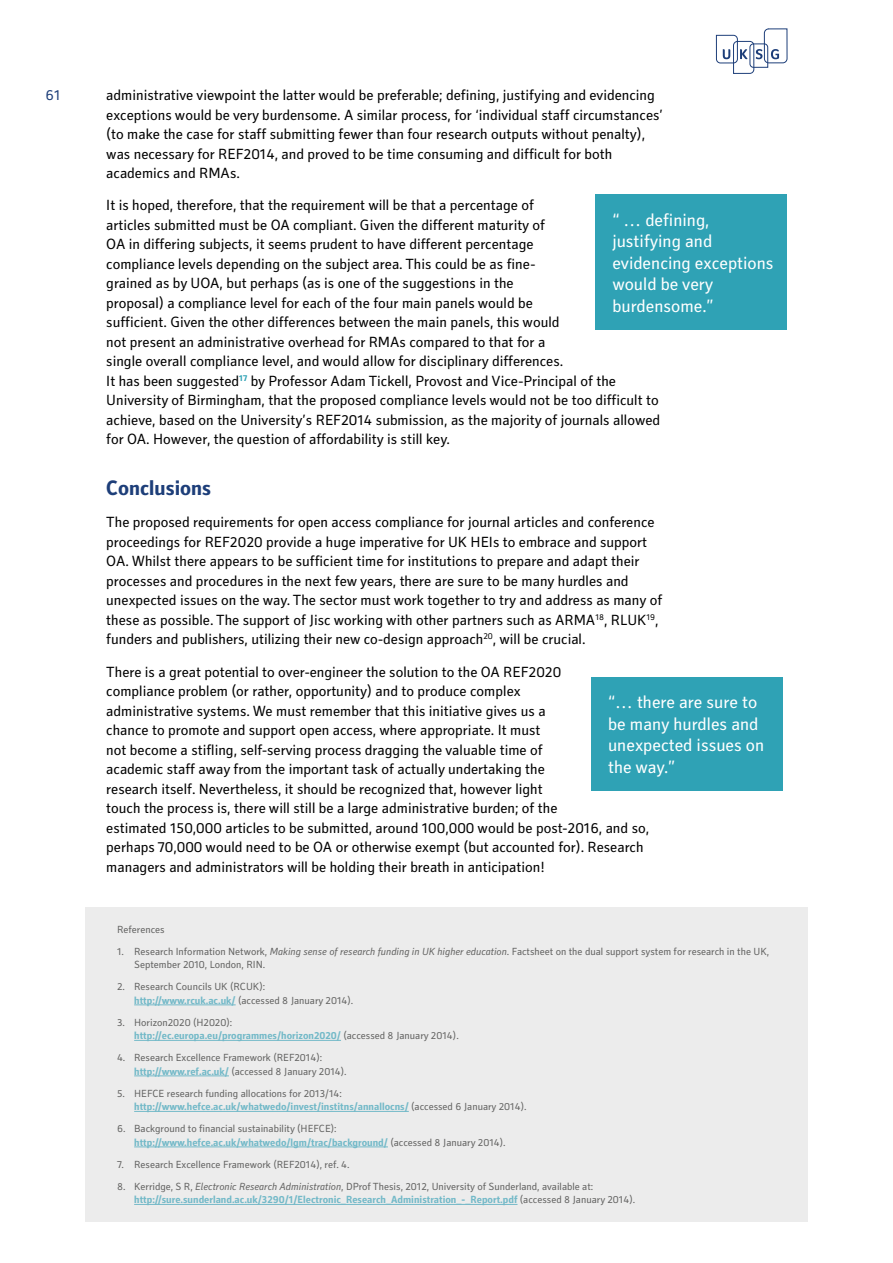
<style>
.page{position:relative;width:893px;height:1263px;background:#fff}
.page>*{position:absolute;margin:0;border:0;box-sizing:border-box;transform-origin:0 0}
.t1{font:700 21px "Secca Std";color:#1d3e79}
.t2{font:18px/21.6px "Secca Std";color:#fff}
.t3{font:15px/19.5px "Secca Std";color:#000}
.t4{font:15px "Secca Std";color:#1d3e79}
.t5{font:10.5px/13.5px "Secca Std";color:#636362}
.s1{font-style:italic}
.s2{font-weight:700;color:#73b9c8}
</style>
<div class="page">
<svg style="left:716px;top:28px;width:71px;height:46px"></svg>
<div style="left:595px;top:195px;width:192px;height:135px;background:#2fa2b5"></div>
<div style="left:85px;top:907px;width:723px;height:315px;background:#ececec"></div>
<hr style="left:134px;top:1004px;width:102px;height:1px;background:#73b9c8">
<hr style="left:134px;top:1040px;width:207px;height:1px;background:#73b9c8">
<hr style="left:134px;top:1075px;width:95px;height:1px;background:#73b9c8">
<hr style="left:134px;top:1111px;width:275px;height:1px;background:#73b9c8">
<hr style="left:134px;top:1146px;width:254px;height:1px;background:#73b9c8">
<hr style="left:134px;top:1204px;width:383px;height:1px;background:#73b9c8">
<div style="left:591px;top:677px;width:191px;height:114px;background:#2fa2b5"></div>
<p class="t4" style="left:46px;top:87px;width:17px">61</p>
<p class="t3" style="left:106px;top:86px;width:558px">administrative viewpoint the latter would be preferable; defining, justifying and evidencing exceptions would be very burdensome. A similar process, for ‘individual staff circumstances’ (to make the case for staff submitting fewer than four research outputs without penalty), was necessary for REF2014, and proved to be time consuming and difficult for both academics and RMAs.</p>
<p class="t3" style="left:106px;top:196px;width:555px">It is hoped, therefore, that the requirement will be that a percentage of<br>articles submitted must be OA compliant. Given the different maturity of<br>OA in differing subjects, it seems prudent to have different percentage<br>compliance levels depending on the subject area. This could be as fine-<br>grained as by UOA, but perhaps (as is one of the suggestions in the<br>proposal) a compliance level for each of the four main panels would be<br>sufficient. Given the other differences between the main panels, this would<br>not present an administrative overhead for RMAs compared to that for a<br>single overall compliance level, and would allow for disciplinary differences.<br>It has been suggested<sup>17</sup> by Professor Adam Tickell, Provost and Vice-Principal of the University of Birmingham, that the proposed compliance levels would not be too difficult to achieve, based on the University’s REF2014 submission, as the majority of journals allowed for OA. However, the question of affordability is still key.</p>
<h1 class="t1" style="left:106px;top:476px;width:106px">Conclusions</h1>
<p class="t3" style="left:106px;top:513px;width:557px">The proposed requirements for open access compliance for journal articles and conference proceedings for REF2020 provide a huge imperative for UK HEIs to embrace and support OA. Whilst there appears to be sufficient time for institutions to prepare and adapt their processes and procedures in the next few years, there are sure to be many hurdles and unexpected issues on the way. The sector must work together to try and address as many of these as possible. The support of Jisc working with other partners such as ARMA<sup>18</sup>, RLUK<sup>19</sup>, funders and publishers, utilizing their new co-design approach<sup>20</sup>, will be crucial.</p>
<p class="t3" style="left:106px;top:662px;width:544px">There is a great potential to over-engineer the solution to the OA REF2020<br>compliance problem (or rather, opportunity) and to produce complex<br>administrative systems. We must remember that this initiative gives us a<br>chance to promote and support open access, where appropriate. It must<br>not become a stifling, self-serving process dragging the valuable time of<br>academic staff away from the important task of actually undertaking the<br>research itself. Nevertheless, it should be recognized that, however light<br>touch the process is, there will still be a large administrative burden; of the<br>estimated 150,000 articles to be submitted, around 100,000 would be post-2016, and so, perhaps 70,000 would need to be OA or otherwise exempt (but accounted for). Research managers and administrators will be holding their breath in anticipation!</p>
<p class="t2" style="left:612px;top:209px;width:163px">“ … defining, justifying and evidencing exceptions would be very burdensome.”</p>
<p class="t2" style="left:608px;top:692px;width:158px">“… there are sure to be many hurdles and unexpected issues on the way.”</p>
<p class="t5" style="left:117px;top:923px;width:49px">References</p>
<p class="t5" style="left:134px;top:945px;width:636px;text-indent:-17px">1. Research Information Network, <span class="s1">Making sense of research funding in UK higher education</span>. Factsheet on the dual support system for research in the UK,<br>September 2010, London, RIN.</p>
<p class="t5" style="left:134px;top:980px;width:221px;text-indent:-17px">2. Research Councils UK (RCUK): <span class="s2">http://www.rcuk.ac.uk/</span> (accessed 8 January 2014).</p>
<p class="t5" style="left:134px;top:1016px;width:326px;text-indent:-17px">3. Horizon2020 (H2020):<br><span class="s2">http://ec.europa.eu/programmes/horizon2020/</span> (accessed 8 January 2014).</p>
<p class="t5" style="left:134px;top:1051px;width:214px;text-indent:-17px">4. Research Excellence Framework (REF2014): <span class="s2">http://www.ref.ac.uk/</span> (accessed 8 January 2014).</p>
<p class="t5" style="left:134px;top:1087px;width:394px;text-indent:-17px">5. HEFCE research funding allocations for 2013/14: <span class="s2">http://www.hefce.ac.uk/whatwedo/invest/institns/annallocns/</span> (accessed 6 January 2014).</p>
<p class="t5" style="left:134px;top:1122px;width:373px;text-indent:-17px">6. Background to financial sustainability (HEFCE): <span class="s2">http://www.hefce.ac.uk/whatwedo/lgm/trac/background/</span> (accessed 8 January 2014).</p>
<p class="t5" style="left:117px;top:1158px;width:234px">7. Research Excellence Framework (REF2014), ref. 4.</p>
<p class="t5" style="left:134px;top:1180px;width:502px;text-indent:-17px">8. Kerridge, S R, <span class="s1">Electronic Research Administration</span>, DProf Thesis, 2012, University of Sunderland, available at: <span class="s2">http://sure.sunderland.ac.uk/3290/1/Electronic_Research_Administration_-_Report.pdf</span> (accessed 8 January 2014).</p>
</div>
